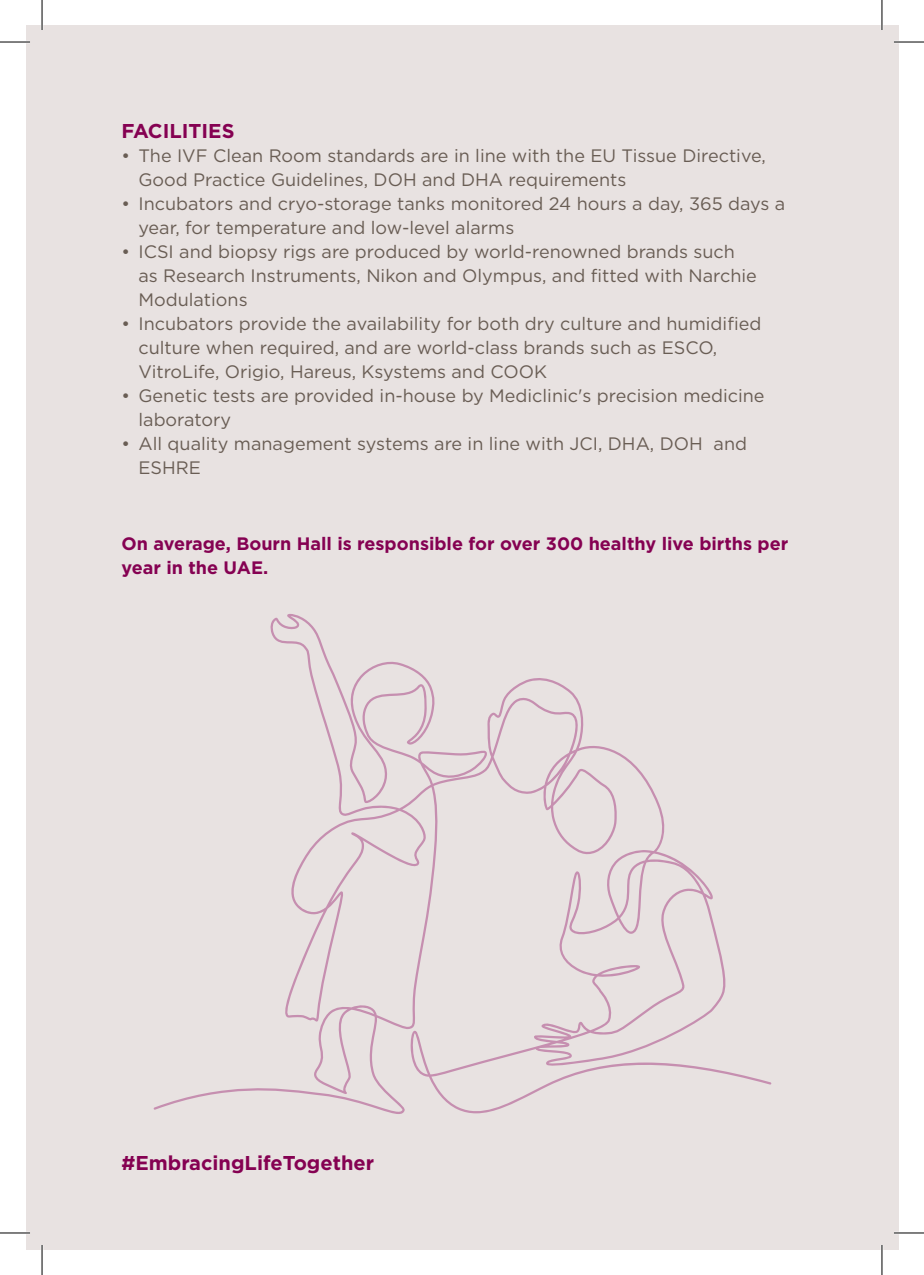
<style>
.page{position:relative;width:924px;height:1275px;background:#fff}
.page>*{position:absolute;margin:0;border:0;box-sizing:border-box;transform-origin:0 0}
.Sub_heading{font:700 20px "Gotham";color:#850152}
.t1{font:18px/24px "Gotham";color:#695d54}
.Sub_heading-2{font:700 18px/24px "Gotham";color:#850152}
</style>
<div class="page">
<div style="left:26px;top:25px;width:872px;height:1225px;background:#e8e2e1"></div>
<svg style="left:153px;top:614px;width:618px;height:500px"></svg>
<hr style="left:0;top:41px;width:30px;height:2px;background:#fff">
<hr style="left:893px;top:41px;width:30px;height:2px;background:#fff">
<hr style="left:0;top:1231px;width:30px;height:3px;background:#fff">
<hr style="left:893px;top:1231px;width:30px;height:3px;background:#fff">
<hr style="left:41px;top:0;width:2px;height:30px;background:#fff">
<hr style="left:41px;top:1245px;width:2px;height:30px;background:#fff">
<hr style="left:880px;top:0;width:2px;height:30px;background:#fff">
<hr style="left:880px;top:1245px;width:2px;height:30px;background:#fff">
<hr style="left:0;top:42px;width:30px;height:1px;background:#000">
<hr style="left:893px;top:42px;width:30px;height:1px;background:#000">
<hr style="left:0;top:1232px;width:30px;height:1px;background:#000">
<hr style="left:893px;top:1232px;width:30px;height:1px;background:#000">
<hr style="left:42px;top:0;width:1px;height:30px;background:#000">
<hr style="left:42px;top:1245px;width:1px;height:30px;background:#000">
<hr style="left:881px;top:0;width:1px;height:30px;background:#000">
<hr style="left:881px;top:1245px;width:1px;height:30px;background:#000">
<p class="Sub_heading" style="left:121px;top:117px;width:114px">FACILITIES</p>
<p class="t1" style="left:138px;top:143px;width:628px;text-indent:-17px">• The IVF Clean Room standards are in line with the EU Tissue Directive,<br>Good Practice Guidelines, DOH and DHA requirements</p>
<p class="t1" style="left:138px;top:191px;width:648px;text-indent:-17px">• Incubators and cryo-storage tanks monitored 24 hours a day, 365 days a year, for temperature and low-level alarms</p>
<p class="t1" style="left:138px;top:239px;width:619px;text-indent:-17px">• ICSI and biopsy rigs are produced by world-renowned brands such as Research Instruments, Nikon and Olympus, and fitted with Narchie<br>Modulations</p>
<p class="t1" style="left:138px;top:311px;width:624px;text-indent:-17px">• Incubators provide the availability for both dry culture and humidified culture when required, and are world-class brands such as ESCO,<br>VitroLife, Origio, Hareus, Ksystems and COOK</p>
<p class="t1" style="left:138px;top:383px;width:627px;text-indent:-17px">• Genetic tests are provided in-house by Mediclinic's precision medicine laboratory</p>
<p class="t1" style="left:138px;top:431px;width:609px;text-indent:-17px">• All quality management systems are in line with JCI, DHA, DOH and<br>ESHRE</p>
<p class="Sub_heading-2" style="left:121px;top:531px;width:668px">On average, Bourn Hall is responsible for over 300 healthy live births per year in the UAE.</p>
<p class="Sub_heading" style="left:121px;top:1149px;width:254px">#EmbracingLifeTogether</p>
</div>
